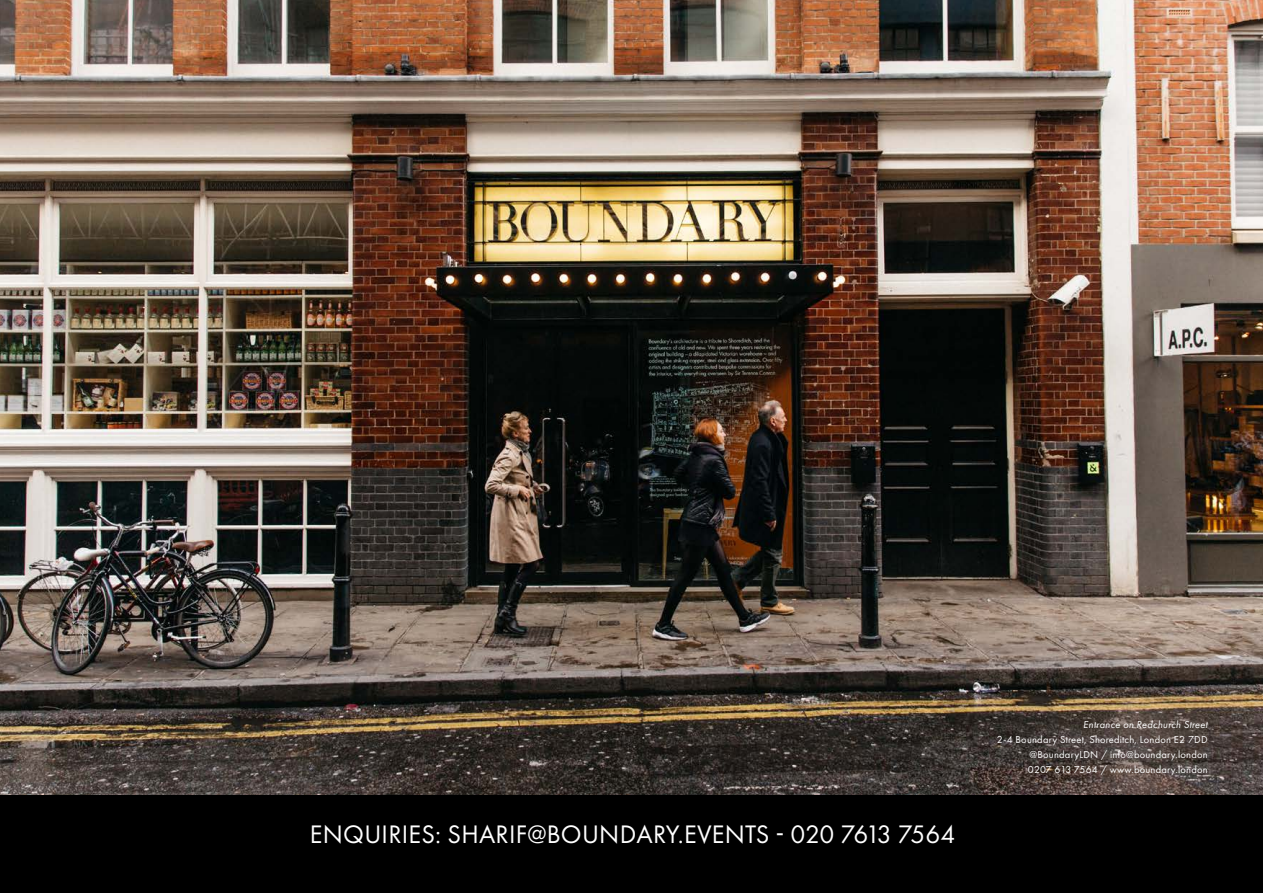
<style>
.page{position:relative;width:1263px;height:893px;background:#fff}
.page>*{position:absolute;margin:0;border:0;box-sizing:border-box;transform-origin:0 0}
.t1{font:26.25px "Futura PT";letter-spacing:.01em;color:#fff}
.t2{font:10.5px/15px "Futura PT";letter-spacing:.02em;color:#fff;text-align:justify}
.t3{font:italic 10.5px "Futura PT";letter-spacing:.02em;color:#fff}
</style>
<div class="page">
<img style="left:0;top:0;width:1263px;height:795px">
<div style="left:0;top:795px;width:1263px;height:98px;background:#000"></div>
<h1 class="t1" style="left:310px;top:819px;width:647px">ENQUIRIES: SHARIF@BOUNDARY.EVENTS - 020 7613 7564</h1>
<p class="t3" style="left:1083px;top:718px;width:126px">Entrance on Redchurch Street</p>
<p class="t2" style="left:1028px;top:732px;width:181px;text-indent:-31px">2-4 Boundary Street, Shoreditch, London E2 7DD @BoundaryLDN / info@boundary.london 0207 613 7564 / www.boundary.london</p>
</div>
